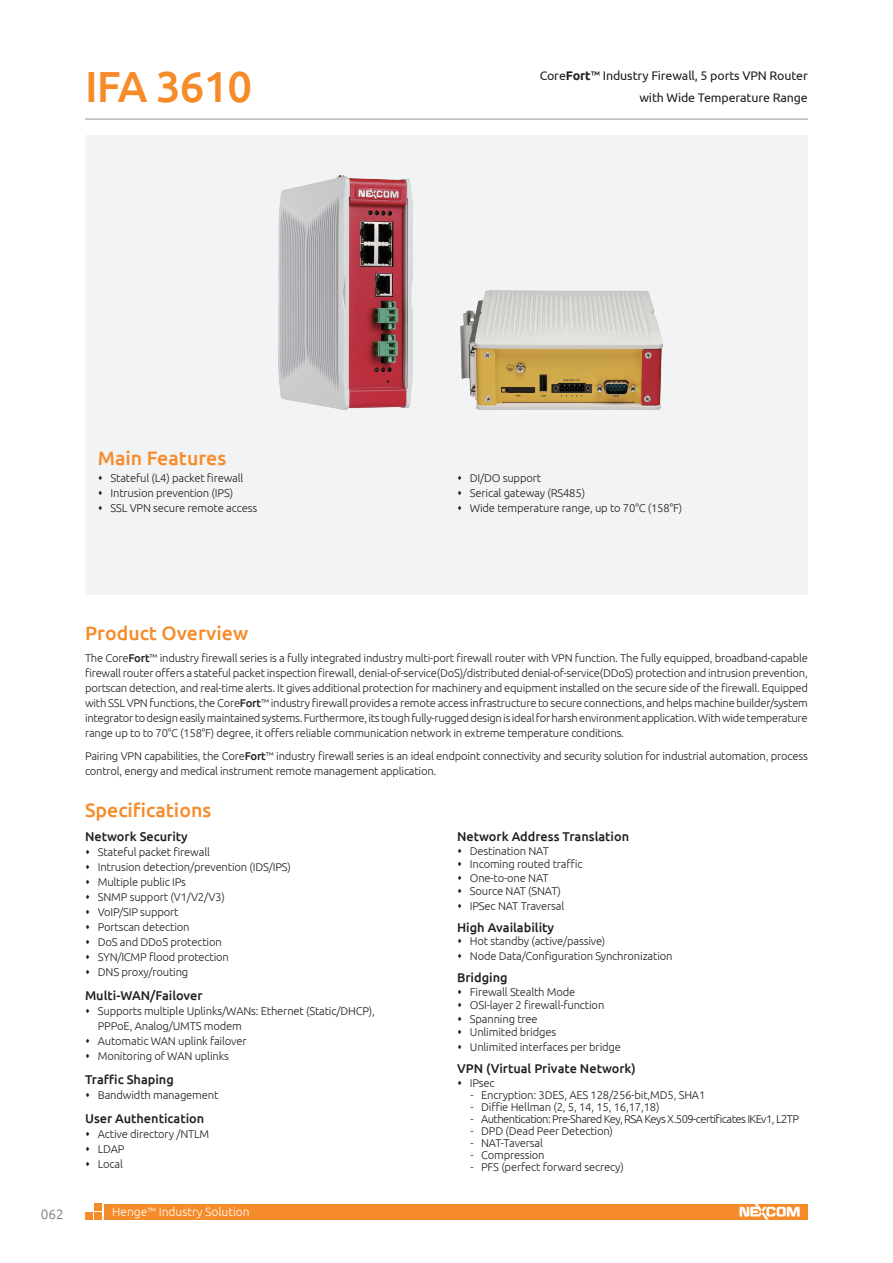
<style>
.page{position:relative;width:893px;height:1263px;background:#fff}
.page>*{position:absolute;margin:0;border:0;box-sizing:border-box;transform-origin:0 0}
.t1{font:500 43.5px "Ubuntu";letter-spacing:-.02em;color:#f68b29}
.t2{font:500 19.5px "Ubuntu";color:#f68b29}
.t3{font:300 13.5px "Ubuntu";color:#6c6d70}
.t4{font:500 12.75px "Ubuntu";color:#231f20}
.t5{font:12.45px/22.5px "Ubuntu";letter-spacing:-.01em;color:#231f20;text-align:right}
.t6{font:300 12px "Ubuntu";color:#fff}
.t7{font:300 11.25px/15px "Ubuntu";letter-spacing:-.015em;color:#231f20}
.t8{font:300 11.25px "Ubuntu";letter-spacing:-.05em;color:#231f20}
.s1{font-weight:700}
.s2{font-weight:500}
</style>
<div class="page">
<div style="left:85px;top:136px;width:723px;height:459px;background:#f2f3f4"></div>
<div style="left:104px;top:1204px;width:704px;height:15px;background:#f68b29"></div>
<div style="left:94px;top:1203px;width:7px;height:7px;background:#f68b29"></div>
<div style="left:94px;top:1213px;width:7px;height:7px;background:#f68b29"></div>
<div style="left:85px;top:1213px;width:7px;height:7px;background:#f68b29"></div>
<svg style="left:739px;top:1204px;width:61px;height:15px"></svg>
<hr style="left:85px;top:119px;width:723px;height:1px;background:#939598">
<img style="left:278px;top:176px;width:135px;height:234px">
<img style="left:460px;top:291px;width:202px;height:119px">
<h1 class="t1" style="left:85px;top:59px;width:169px">IFA 3610</h1>
<p class="t5" style="left:540px;top:63px;width:270px">Core<span class="s1">Fort</span>™ Industry Firewall, 5 ports VPN Router with Wide Temperature Range</p>
<h2 class="t2" style="left:98px;top:446px;width:130px">Main Features</h2>
<p class="t7" style="left:111px;top:471px;width:148px">Stateful (L4) packet firewall<br>Intrusion prevention (IPS)<br>SSL VPN secure remote access</p>
<p class="t7" style="left:470px;top:471px;width:214px">DI/DO support<br>Serical gateway (RS485)<br>Wide temperature range, up to 70°C (158°F)</p>
<p class="t3" style="left:41px;top:1206px;width:24px">062</p>
<h2 class="t2" style="left:85px;top:621px;width:165px">Product Overview</h2>
<p class="t7" style="left:85px;top:650px;width:724px;text-align:justify">The Core<span class="s2">Fort</span>™ industry firewall series is a fully integrated industry multi-port firewall router with VPN function. The fully equipped, broadband-capable firewall router offers a stateful packet inspection firewall, denial-of-service(DoS)/distributed denial-of-service(DDoS) protection and intrusion prevention, portscan detection, and real-time alerts. It gives additional protection for machinery and equipment installed on the secure side of the firewall. Equipped with SSL VPN functions, the Core<span class="s2">Fort</span>™ industry firewall provides a remote access infrastructure to secure connections, and helps machine builder/system integrator to design easily maintained systems. Furthermore, its tough fully-rugged design is ideal for harsh environment application. With wide temperature range up to to 70°C (158°F) degree, it offers reliable communication network in extreme temperature conditions.</p>
<p class="t7" style="left:85px;top:748px;width:724px">Pairing VPN capabilities, the Core<span class="s2">Fort</span>™ industry firewall series is an ideal endpoint connectivity and security solution for industrial automation, process control, energy and medical instrument remote management application.</p>
<h2 class="t2" style="left:85px;top:798px;width:128px">Specifications</h2>
<p class="t4" style="left:85px;top:828px;width:104px">Network Security</p>
<p class="t7" style="left:98px;top:844px;width:195px">Stateful packet firewall<br>Intrusion detection/prevention (IDS/IPS)<br>Multiple public IPs<br>SNMP support (V1/V2/V3)<br>VoIP/SIP support<br>Portscan detection<br>DoS and DDoS protection<br>SYN/ICMP flood protection<br>DNS proxy/routing</p>
<p class="t4" style="left:85px;top:987px;width:119px">Multi-WAN/Failover</p>
<p class="t7" style="left:98px;top:1003px;width:278px">Supports multiple Uplinks/WANs: Ethernet (Static/DHCP), PPPoE, Analog/UMTS modem<br>Automatic WAN uplink failover<br>Monitoring of WAN uplinks</p>
<p class="t4" style="left:85px;top:1071px;width:90px">Traffic Shaping</p>
<p class="t7" style="left:98px;top:1087px;width:122px">Bandwidth management</p>
<p class="t4" style="left:85px;top:1110px;width:121px">User Authentication</p>
<p class="t7" style="left:98px;top:1126px;width:113px">Active directory /NTLM<br>LDAP<br>Local</p>
<p class="t6" style="left:112px;top:1204px;width:139px">Henge™ Industry Solution</p>
<p class="t4" style="left:457px;top:828px;width:174px">Network Address Translation</p>
<p class="t7" style="left:470px;top:844px;width:114px;line-height:13.5px">Destination NAT<br>Incoming routed traffic<br>One-to-one NAT<br>Source NAT (SNAT)</p>
<p class="t7" style="left:470px;top:898px;width:96px">IPSec NAT Traversal</p>
<p class="t4" style="left:457px;top:919px;width:99px">High Availability</p>
<p class="t7" style="left:470px;top:934px;width:204px">Hot standby (active/passive)<br>Node Data/Configuration Synchronization</p>
<p class="t4" style="left:457px;top:969px;width:52px">Bridging</p>
<p class="t7" style="left:470px;top:985px;width:136px;line-height:13.5px">Firewall Stealth Mode<br>OSI-layer 2 firewall-function<br>Spanning tree<br>Unlimited bridges</p>
<p class="t7" style="left:470px;top:1039px;width:153px">Unlimited interfaces per bridge</p>
<p class="t4" style="left:457px;top:1060px;width:180px">VPN (Virtual Private Network)</p>
<p class="t7" style="left:470px;top:1075px;width:26px">IPsec</p>
<p class="t7" style="left:471px;top:1087px;width:236px">- Encryption: 3DES, AES 128/256-bit,MD5, SHA1</p>
<p class="t7" style="left:471px;top:1099px;width:190px">- Diffie Hellman (2, 5, 14, 15, 16,17,18)</p>
<p class="t8" style="left:471px;top:1112px;width:330px">- Authentication: Pre-Shared Key, RSA Keys X.509-certificates IKEv1, L2TP</p>
<p class="t7" style="left:471px;top:1123px;width:144px">- DPD (Dead Peer Detection)</p>
<p class="t7" style="left:471px;top:1135px;width:74px">- NAT-Taversal</p>
<p class="t7" style="left:471px;top:1147px;width:76px">- Compression</p>
<p class="t7" style="left:471px;top:1159px;width:155px">- PFS (perfect forward secrecy)</p>
</div>
